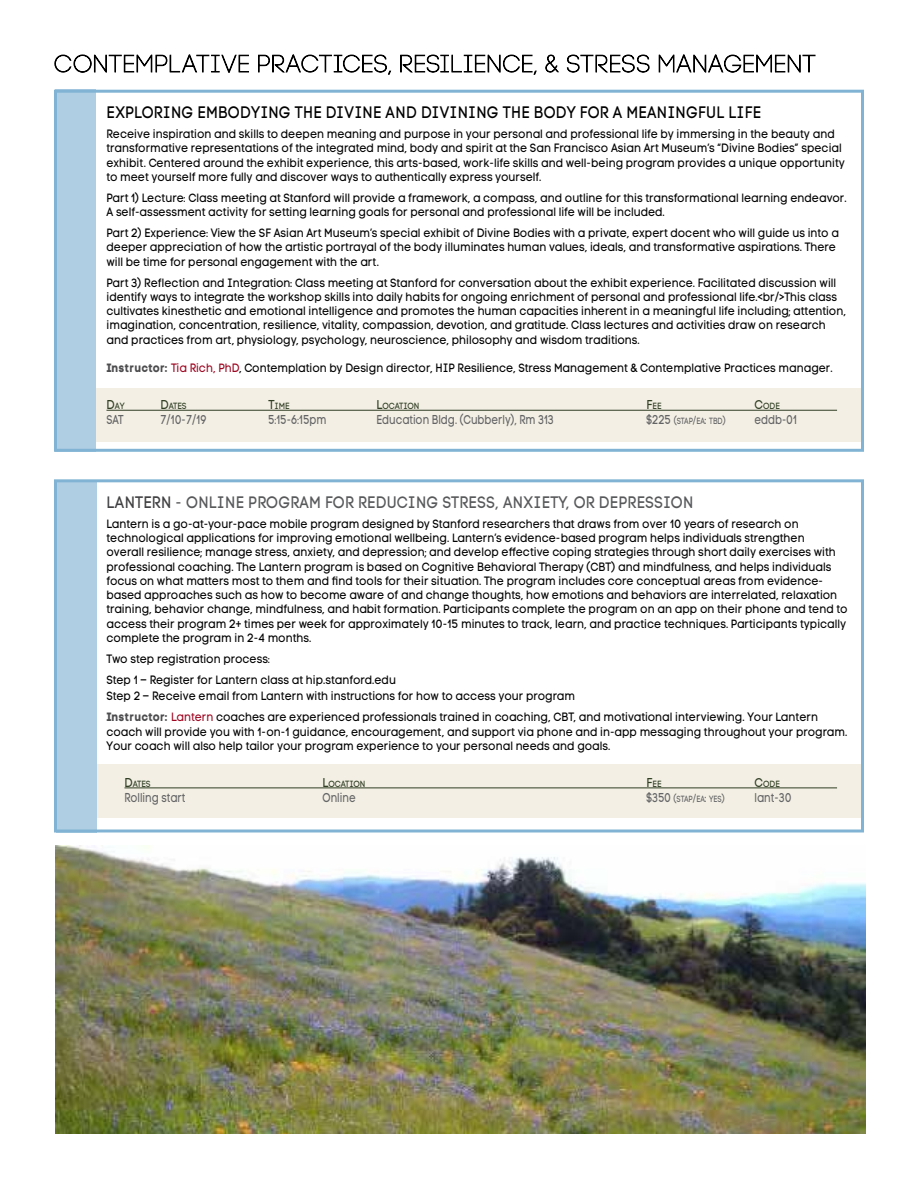
<style>
.page{position:relative;width:918px;height:1188px;background:#fff}
.page>*{position:absolute;margin:0;border:0;box-sizing:border-box;transform-origin:0 0}
.t1{font:16.5px "Code Pro LC";letter-spacing:.015em;color:#000;scale:.9 1}
.t2{font:16.5px "Code Pro LC";letter-spacing:.015em;color:#58595b;scale:.9 1}
.t3{font:12.75px "Code Pro LC";color:#636466;scale:.8 1}
.t4{font:12px/14.2px "Code Pro LC";color:#000;scale:.9 1}
.t5{font:8.85px "Code Pro LC";color:#303e24;scale:.9 1}
.t6{font:8.85px "Code Pro LC";color:#636466;scale:.8 1}
.s1{font-family:"Code Pro Bold LC";color:#4d4d4f}
.s2{color:#9e0621}
.s3{font-size:12.75px}
.s4{font-size:10.5px}
.s5{color:#414042}
</style>
<div class="page">
<svg style="left:54px;top:54px;width:195px;height:19px"></svg>
<svg style="left:258px;top:54px;width:134px;height:21px"></svg>
<svg style="left:400px;top:54px;width:137px;height:21px"></svg>
<svg style="left:545px;top:54px;width:14px;height:19px"></svg>
<svg style="left:567px;top:54px;width:83px;height:19px"></svg>
<svg style="left:658px;top:54px;width:158px;height:19px"></svg>
<div style="left:56px;top:388px;width:806px;height:54px;background:#f3efe4"></div>
<div style="left:55px;top:90px;width:41px;height:362px;background:#afcde3"></div>
<hr style="left:106px;top:410px;width:731px;height:1px;background:#303e24">
<div style="left:54px;top:90px;width:810px;height:362px;border:3px solid #81b4d4"></div>
<div style="left:54px;top:764px;width:810px;height:54px;background:#f3efe4"></div>
<div style="left:56px;top:482px;width:41px;height:350px;background:#afcde3"></div>
<hr style="left:124px;top:788px;width:713px;height:1px;background:#303e24">
<div style="left:54px;top:479px;width:810px;height:353px;border:3px solid #81b4d4"></div>
<img style="left:56px;top:845px;width:810px;height:289px">
<h1 class="t1" style="left:106px;top:103px;width:729px">EXPLORING EMBODYING THE DIVINE AND DIVINING THE BODY FOR A MEANINGFUL LIFE</h1>
<p class="t4" style="left:106px;top:127px;width:822px">Receive inspiration and skills to deepen meaning and purpose in your personal and professional life by immersing in the beauty and transformative representations of the integrated mind, body and spirit at the San Francisco Asian Art Museum’s “Divine Bodies” special exhibit. Centered around the exhibit experience, this arts-based, work-life skills and well-being program provides a unique opportunity to meet yourself more fully and discover ways to authentically express yourself.</p>
<p class="t4" style="left:106px;top:191px;width:824px">Part 1) Lecture: Class meeting at Stanford will provide a framework, a compass, and outline for this transformational learning endeavor.<br>A self-assessment activity for setting learning goals for personal and professional life will be included.</p>
<p class="t4" style="left:106px;top:226px;width:815px">Part 2) Experience: View the SF Asian Art Museum’s special exhibit of Divine Bodies with a private, expert docent who will guide us into a deeper appreciation of how the artistic portrayal of the body illuminates human values, ideals, and transformative aspirations. There will be time for personal engagement with the art.</p>
<p class="t4" style="left:106px;top:276px;width:823px">Part 3) Reflection and Integration: Class meeting at Stanford for conversation about the exhibit experience. Facilitated discussion will identify ways to integrate the workshop skills into daily habits for ongoing enrichment of personal and professional life.&lt;br/&gt;This class cultivates kinesthetic and emotional intelligence and promotes the human capacities inherent in a meaningful life including; attention, imagination, concentration, resilience, vitality, compassion, devotion, and gratitude. Class lectures and activities draw on research and practices from art, physiology, psychology, neuroscience, philosophy and wisdom traditions.</p>
<p class="t4" style="left:106px;top:361px;width:808px"><span class="s1">Instructor:</span> <span class="s2">Tia Rich, PhD</span>, Contemplation by Design director, HIP Resilience, Stress Management &amp; Contemplative Practices manager.</p>
<p class="t5" style="left:106px;top:401px;width:22px"><span class="s3">D</span>AY</p>
<p class="t5" style="left:160px;top:401px;width:31px"><span class="s3">D</span>ATES</p>
<p class="t5" style="left:269px;top:401px;width:25px"><span class="s3">T</span>IME</p>
<p class="t5" style="left:376px;top:401px;width:49px"><span class="s3">L</span>OCATION</p>
<p class="t5" style="left:646px;top:401px;width:18px"><span class="s3">F</span>EE</p>
<p class="t5" style="left:755px;top:401px;width:30px"><span class="s3">C</span>ODE</p>
<p class="t3" style="left:106px;top:412px;width:23px">SAT</p>
<p class="t3" style="left:160px;top:412px;width:59px">7/10-7/19</p>
<p class="t3" style="left:268px;top:412px;width:74px">5:15-6:15pm</p>
<p class="t3" style="left:376px;top:412px;width:223px">Education Bldg. (Cubberly), Rm 313</p>
<p class="t6" style="left:646px;top:416px;width:101px"><span class="s3">$225</span> <span class="s4">(</span>STAP<span class="s4">/</span>EA<span class="s3">:</span> TBD<span class="s4">)</span></p>
<p class="t3" style="left:754px;top:412px;width:55px">eddb-01</p>
<h1 class="t2" style="left:106px;top:493px;width:654px"><span class="s5">LANTERN</span> - ONLINE PROGRAM FOR REDUCING STRESS, ANXIETY, OR DEPRESSION</h1>
<p class="t4" style="left:106px;top:517px;width:825px">Lantern is a go-at-your-pace mobile program designed by Stanford researchers that draws from over 10 years of research on technological applications for improving emotional wellbeing. Lantern’s evidence-based program helps individuals strengthen<br>overall resilience; manage stress, anxiety, and depression; and develop effective coping strategies through short daily exercises with professional coaching. The Lantern program is based on Cognitive Behavioral Therapy (CBT) and mindfulness, and helps individuals focus on what matters most to them and find tools for their situation. The program includes core conceptual areas from evidence&shy;based approaches such as how to become aware of and change thoughts, how emotions and behaviors are interrelated, relaxation training, behavior change, mindfulness, and habit formation. Participants complete the program on an app on their phone and tend to access their program 2+ times per week for approximately 10-15 minutes to track, learn, and practice techniques. Participants typically complete the program in 2-4 months.</p>
<p class="t4" style="left:106px;top:648px;width:323px;line-height:21px">Two step registration process:<br>Step 1 – Register for Lantern class at hip.stanford.edu</p>
<p class="t4" style="left:106px;top:686px;width:792px;line-height:21px">Step 2 – Receive email from Lantern with instructions for how to access your program<br><span class="s1">Instructor:</span> <span class="s2">Lantern</span> coaches are experienced professionals trained in coaching, CBT, and motivational interviewing. Your Lantern</p>
<p class="t4" style="left:106px;top:724px;width:825px">coach will provide you with 1-on-1 guidance, encouragement, and support via phone and in-app messaging throughout your program.<br>Your coach will also help tailor your program experience to your personal needs and goals.</p>
<p class="t5" style="left:124px;top:778px;width:31px"><span class="s3">D</span>ATES</p>
<p class="t5" style="left:323px;top:778px;width:49px"><span class="s3">L</span>OCATION</p>
<p class="t5" style="left:646px;top:778px;width:18px"><span class="s3">F</span>EE</p>
<p class="t5" style="left:755px;top:778px;width:30px"><span class="s3">C</span>ODE</p>
<p class="t3" style="left:124px;top:790px;width:78px">Rolling start</p>
<p class="t3" style="left:323px;top:790px;width:43px">Online</p>
<p class="t6" style="left:646px;top:794px;width:99px"><span class="s3">$350</span> <span class="s4">(</span>STAP<span class="s4">/</span>EA<span class="s3">:</span> YES<span class="s4">)</span></p>
<p class="t3" style="left:754px;top:790px;width:48px">lant-30</p>
</div>
